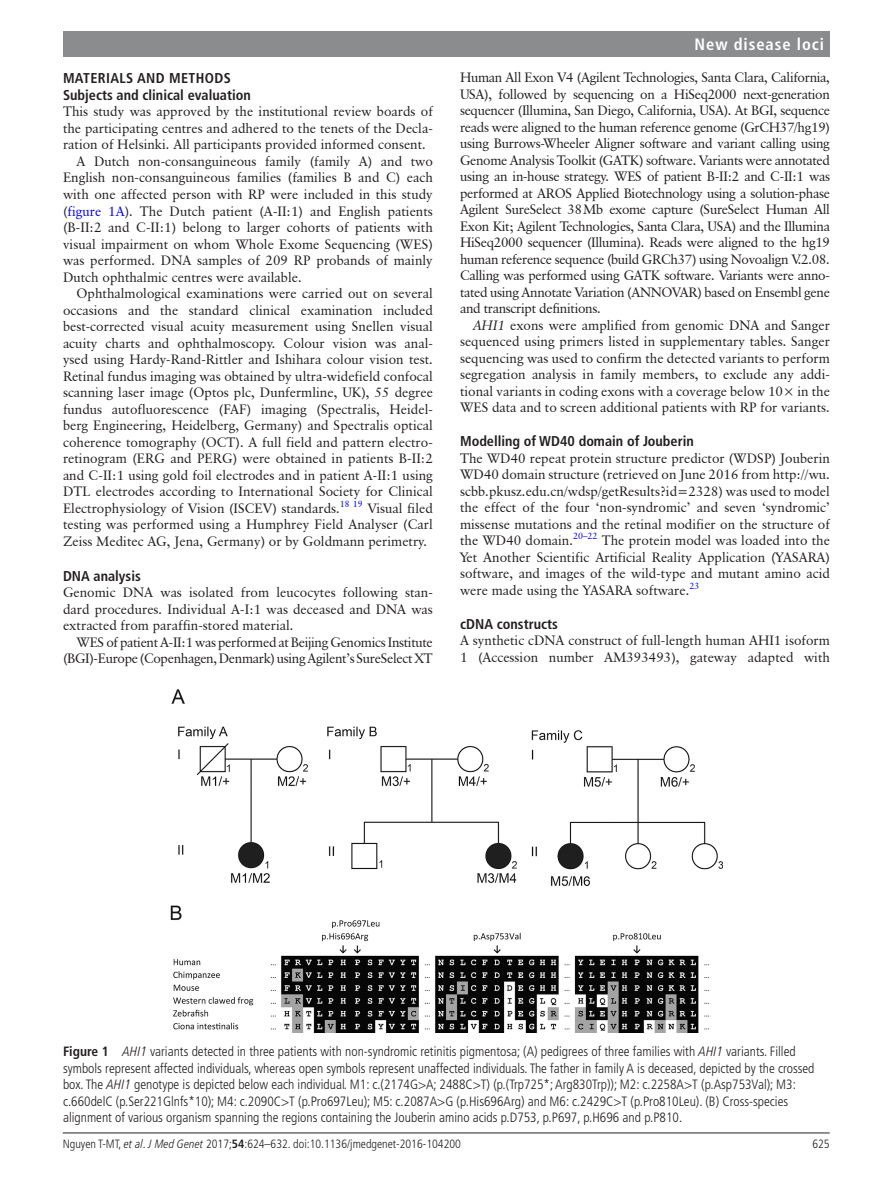
<style>
.page{position:relative;width:893px;height:1191px;background:#fff}
.page>*{position:absolute;margin:0;border:0;box-sizing:border-box;transform-origin:0 0}
.t1{font:700 condensed 16.5px "Frutiger LT Pro";letter-spacing:.055em;color:#fff}
.t2{font:700 condensed 14.25px/17.2px "Frutiger LT Pro";color:#231f20}
.t3{font:13.5px/16.5px "Classical Garamond BT";color:#231f20;text-align:justify}
.t4{font:300 condensed 13.5px/16.5px "Frutiger LT Pro";color:#231f20}
.t5{font:13.5px/16.5px "Classical Garamond BT";letter-spacing:-.025em;color:#231f20;text-align:right}
.t6{font:300 condensed 12px "Frutiger LT Pro";color:#231f20}
.s1{color:#00f}
.s2{font-style:italic}
.s3{font-weight:700}
</style>
<div class="page">
<hr style="left:63px;top:1132px;width:767px;height:1px;background:#231f20">
<div style="left:63px;top:31px;width:767px;height:25px;background:#8a8c8e"></div>
<img style="left:170px;top:689px;width:553px;height:343px">
<p class="t2" style="left:63px;top:69px;width:189px">Materials an d methods<br>Subjects and clinical evaluation</p>
<p class="t3" style="left:63px;top:103px;width:371px">This study was approved by the institutional review boards of</p>
<p class="t3" style="left:63px;top:120px;width:371px">the participating centres and adhered to the tenets of the Decla-</p>
<p class="t3" style="left:63px;top:136px;width:364px">ration of Helsinki. All participants provided informed consent.</p>
<p class="t3" style="left:76px;top:153px;width:358px">A Dutch non-consanguineous family (family A) and two</p>
<p class="t3" style="left:63px;top:169px;width:371px">English non-consanguineous families (families B and C) each</p>
<p class="t3" style="left:63px;top:186px;width:371px">with one affected person with RP were included in this study</p>
<p class="t3" style="left:63px;top:202px;width:371px">(<span class="s1">figure 1A</span>). The Dutch patient (A-II:1) and English patients</p>
<p class="t3" style="left:63px;top:219px;width:371px">(B-II:2 and C-II:1) belong to larger cohorts of patients with</p>
<p class="t3" style="left:63px;top:235px;width:371px">visual impairment on whom Whole Exome Sequencing (WES)</p>
<p class="t3" style="left:63px;top:252px;width:371px">was performed. DNA samples of 209 RP probands of mainly</p>
<p class="t3" style="left:63px;top:268px;width:240px">Dutch ophthalmic centres were available.</p>
<p class="t3" style="left:76px;top:285px;width:358px">Ophthalmological examinations were carried out on several</p>
<p class="t3" style="left:63px;top:301px;width:371px">occasions and the standard clinical examination included</p>
<p class="t3" style="left:63px;top:318px;width:371px">best-corrected visual acuity measurement using Snellen visual</p>
<p class="t3" style="left:63px;top:334px;width:371px">acuity charts and ophthalmoscopy. Colour vision was anal-</p>
<p class="t3" style="left:63px;top:351px;width:371px">ysed using Hardy-Rand-Rittler and Ishihara colour vision test.</p>
<p class="t3" style="left:63px;top:367px;width:371px">Retinal fundus imaging was obtained by ultra-widefield confocal</p>
<p class="t3" style="left:63px;top:384px;width:371px">scanning laser image (Optos plc, Dunfermline, UK), 55 degree</p>
<p class="t3" style="left:63px;top:400px;width:371px">fundus autofluorescence (FAF) imaging (Spectralis, Heidel-</p>
<p class="t3" style="left:63px;top:417px;width:371px">berg Engineering, Heidelberg, Germany) and Spectralis optical</p>
<p class="t3" style="left:63px;top:433px;width:371px">coherence tomography (OCT). A full field and pattern electro-</p>
<p class="t3" style="left:63px;top:450px;width:371px">retinogram (ERG and PERG) were obtained in patients B-II:2</p>
<p class="t3" style="left:63px;top:466px;width:371px">and C-II:1 using gold foil electrodes and in patient A-II:1 using</p>
<p class="t3" style="left:63px;top:483px;width:371px">DTL electrodes according to International Society for Clinical</p>
<p class="t3" style="left:63px;top:499px;width:371px">Electrophysiology of Vision (ISCEV) standards.<sup>18</sup> <sup>19</sup> Visual filed</p>
<p class="t3" style="left:63px;top:516px;width:371px">testing was performed using a Humphrey Field Analyser (Carl</p>
<p class="t3" style="left:63px;top:532px;width:366px">Zeiss Meditec AG, Jena, Germany) or by Goldmann perimetry.</p>
<p class="t2" style="left:63px;top:567px;width:79px">DNA analysis</p>
<p class="t3" style="left:63px;top:584px;width:371px">Genomic DNA was isolated from leucocytes following stan&shy;dard procedures. Individual A-I:1 was deceased and DNA was extracted from paraffin-stored material.</p>
<p class="t5" style="left:63px;top:634px;width:371px">WES of patient A-II:1 was performed at Beijing Genomics Institute (BGI)-Europe (Copenhagen, Denmark) using Agilent’s SureSelect XT</p>
<p class="t1" style="left:695px;top:34px;width:131px">New disease loci</p>
<p class="t3" style="left:460px;top:69px;width:371px">Human All Exon V4 (Agilent Technologies, Santa Clara, California, USA), followed by sequencing on a HiSeq2000 next-generation sequencer (Illumina, San Diego, California, USA). At BGI, sequence reads were aligned to the human reference genome (GrCH37/hg19) using Burrows-Wheeler Aligner software and variant calling using Genome Analysis Toolkit (GATK) software. Variants were annotated using an in-house strategy. WES of patient B-II:2 and C-II:1 was performed at AROS Applied Biotechnology using a solution-phase Agilent SureSelect 38Mb exome capture (SureSelect Human All Exon Kit; Agilent Technologies, Santa Clara, USA) and the Illumina HiSeq2000 sequencer (Illumina). Reads were aligned to the hg19 human reference sequence (build GRCh37) using Novoalign V.2.08.<br>Calling was performed using GATK software. Variants were anno&shy;tated using Annotate Variation (ANNOVAR) based on Ensembl gene and transcript definitions.</p>
<p class="t3" style="left:460px;top:317px;width:371px;text-indent:14px"><span class="s2">AHI1</span> exons were amplified from genomic DNA and Sanger sequenced using primers listed in supplementary tables. Sanger sequencing was used to confirm the detected variants to perform segregation analysis in family members, to exclude any addi&shy;tional variants in coding exons with a coverage below 10× in the WES data and to screen additional patients with RP for variants.</p>
<p class="t2" style="left:460px;top:433px;width:235px">Modelling of WD40 domain of Jouberin</p>
<p class="t3" style="left:460px;top:450px;width:371px">The WD40 repeat protein structure predictor (WDSP) Jouberin WD40 domain structure (retrieved on June 2016 from http://wu. scbb.pkusz.edu.cn/wdsp/getResults?id=2328) was used to model the effect of the four ‘non-syndromic’ and seven ‘syndromic’ missense mutations and the retinal modifier on the structure of the WD40 domain.<sup>20–22</sup> The protein model was loaded into the Yet Another Scientific Artificial Reality Application (YASARA) software, and images of the wild-type and mutant amino acid were made using the YASARA software.<sup>23</sup></p>
<p class="t2" style="left:460px;top:615px;width:99px">cDNA constructs</p>
<p class="t3" style="left:460px;top:632px;width:371px">A synthetic cDNA construct of full-length human AHI1 isoform<br>1 (Accession number AM393493), gateway adapted with</p>
<p class="t4" style="left:63px;top:1043px;width:753px"><span class="s3">Figure 1</span> <span class="s2">AHI1</span> variants detected in three patients with non-syndromic retinitis pigmentosa; (A) pedigrees of three families with <span class="s2">AHI1</span> variants. Filled symbols represent affected individuals, whereas open symbols represent unaffected individuals. The father in family A is deceased, depicted by the crossed box. The <span class="s2">AHI1</span> genotype is depicted below each individual. M1: c.(2174G&gt;A; 2488C&gt;T) (p.(Trp725*; Arg830Trp)); M2: c.2258A&gt;T (p.Asp753Val); M3: c.660delC (p.Ser221Glnfs*10); M4: c.2090C&gt;T (p.Pro697Leu); M5: c.2087A&gt;G (p.His696Arg) and M6: c.2429C&gt;T (p.Pro810Leu). (B) Cross-species alignment of various organism spanning the regions containing the Jouberin amino acids p.D753, p.P697, p.H696 and p.P810.</p>
<p class="t6" style="left:63px;top:1136px;width:400px">Nguyen T-MT, <span class="s2">et al</span>. <span class="s2">J Med Genet</span> 2017;<span class="s3">54</span>:624–632. doi:10.1136/jmedgenet-2016-104200</p>
<p class="t6" style="left:812px;top:1136px;width:19px">625</p>
</div>
